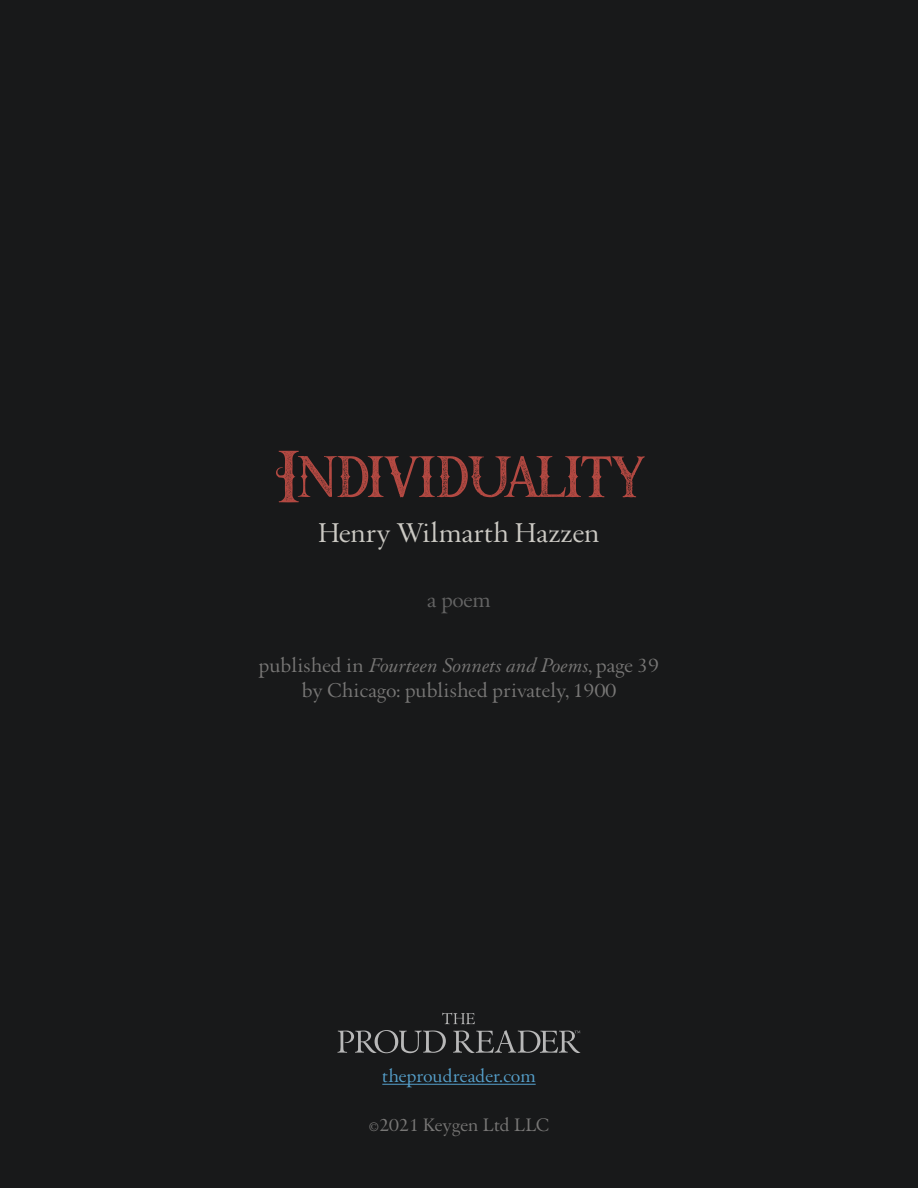
<style>
.page{position:relative;width:918px;height:1188px;background:#18191a}
.page>*{position:absolute;margin:0;border:0;box-sizing:border-box;transform-origin:0 0}
.t1{font:57px "Raven Headings Regular";letter-spacing:-.005em;color:#b34942}
.Subtitle{font:29.25px "Augereau";color:#cccac4}
.Work_Type{font:23.25px "Augereau";color:#646464}
.Work_Type-2{font:21.3px/24.3px "Augereau";letter-spacing:.01em;color:#787776;text-align:center}
.t2{font:19.5px "Augereau";letter-spacing:.01em;color:#559fca}
.t3{font:19.5px "Augereau";letter-spacing:.01em;color:#787776}
.s1{font-style:italic}
</style>
<div class="page">
<hr style="left:382px;top:1084px;width:154px;height:1px;background:#559fca">
<svg style="left:338px;top:1013px;width:242px;height:40px"></svg>
<p class="t1" style="left:276px;top:445px;width:368px">Individuality</p>
<p class="Subtitle" style="left:319px;top:515px;width:282px">Henry Wilmarth Hazzen</p>
<p class="Work_Type" style="left:427px;top:586px;width:65px">a poem</p>
<p class="Work_Type-2" style="left:259px;top:653px;width:402px">published in <span class="s1">Fourteen Sonnets and Poems</span>, page 39 by Chicago: published privately, 1900</p>
<p class="t2" style="left:382px;top:1064px;width:155px">theproudreader.com</p>
<p class="t3" style="left:369px;top:1113px;width:182px">©2021 Keygen Ltd LLC</p>
</div>
